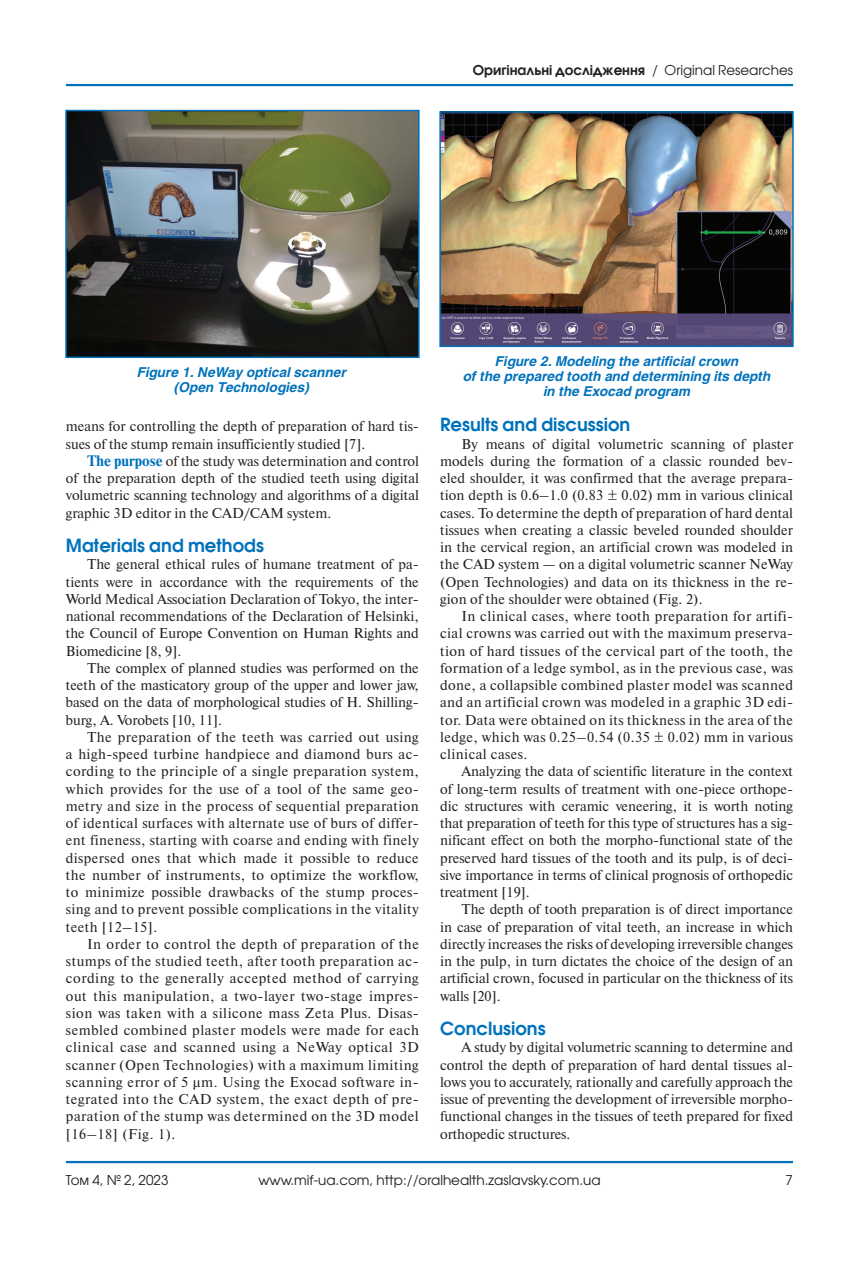
<style>
.page{position:relative;width:859px;height:1263px;background:#fff}
.page>*{position:absolute;margin:0;border:0;box-sizing:border-box;transform-origin:0 0}
.Загл__II_ур{font:600 18px "Avant Garde Gothic C";color:#0072bc}
.Текст{font:14.25px/17.2px "Newton C";color:#231f20;text-align:justify}
.Подпись{font:italic 700 13.5px/15px "Helios";color:#0072bc;text-align:center}
.t1{font:13.5px "Avant Garde Gothic C";color:#231f20}
.t2{font:600 13.5px "Avant Garde Gothic C";color:#231f20}
.s1{font-weight:400}
.s2{font-weight:700;color:#0072bc}
</style>
<div class="page">
<hr style="left:66px;top:84px;width:727px;height:2px;background:#0072bc">
<hr style="left:66px;top:1161px;width:727px;height:2px;background:#0072bc">
<img style="left:68px;top:113px;width:349px;height:242px">
<div style="left:65px;top:110px;width:355px;height:248px;border:2px solid #0072bc"></div>
<img style="left:442px;top:114px;width:349px;height:230px">
<div style="left:439px;top:111px;width:355px;height:236px;border:2px solid #0072bc"></div>
<p class="t2" style="left:473px;top:62px;width:322px">Оригінальні дослідження <span class="s1">/ Original Researches</span></p>
<p class="Подпись" style="left:138px;top:364px;width:211px">Figure 1. NeWay optical scanner (Open Technologies)</p>
<p class="Подпись" style="left:463px;top:354px;width:309px">Figure 2. Modeling the artificial crown<br>of the prepared tooth and determining its depth in the Exocad program</p>
<p class="Текст" style="left:66px;top:418px;width:354px">means for controlling the depth of preparation of hard tis&shy;sues of the stump remain insufficiently studied [7].</p>
<p class="Текст" style="left:66px;top:452px;width:354px;text-indent:21px"><span class="s2">The purpose</span> of the study was determination and control of the preparation depth of the studied teeth using digital volumetric scanning technology and algorithms of a digital graphic 3D editor in the CAD/CAM system.</p>
<p class="Загл__II_ур" style="left:66px;top:534px;width:200px">Materials and methods</p>
<p class="Текст" style="left:66px;top:556px;width:354px;text-indent:21px">The general ethical rules of humane treatment of pa&shy;tients were in accordance with the requirements of the World Medical Association Declaration of Tokyo, the inter&shy;national recommendations of the Declaration of Helsinki, the Council of Europe Convention on Human Rights and Biomedicine [8, 9].</p>
<p class="Текст" style="left:66px;top:659px;width:354px;text-indent:21px">The complex of planned studies was performed on the teeth of the masticatory group of the upper and lower jaw, based on the data of morphological studies of H. Shilling&shy;burg, A. Vorobets [10, 11].</p>
<p class="Текст" style="left:66px;top:728px;width:354px;text-indent:21px">The preparation of the teeth was carried out using a high-speed turbine handpiece and diamond burs ac&shy;cording to the principle of a single preparation system, which provides for the use of a tool of the same geo&shy;metry and size in the process of sequential preparation of identical surfaces with alternate use of burs of differ&shy;ent fineness, starting with coarse and ending with finely dispersed ones that which made it possible to reduce the number of instruments, to optimize the workflow, to minimize possible drawbacks of the stump proces&shy;sing and to prevent possible complications in the vitality teeth [12–15].</p>
<p class="Текст" style="left:66px;top:935px;width:354px;text-indent:21px">In order to control the depth of preparation of the stumps of the studied teeth, after tooth preparation ac&shy;cording to the generally accepted method of carrying out this manipulation, a two-layer two-stage impres&shy;sion was taken with a silicone mass Zeta Plus. Disas&shy;sembled combined plaster models were made for each clinical case and scanned using a NeWay optical 3D scanner (Open Technologies) with a maximum limiting scanning error of 5 μm. Using the Exocad software in&shy;tegrated into the CAD system, the exact depth of pre&shy;paration of the stump was determined on the 3D model [16–18] (Fig. 1).</p>
<p class="Загл__II_ур" style="left:440px;top:413px;width:192px">Results and discussion</p>
<p class="Текст" style="left:440px;top:435px;width:354px;text-indent:21px">By means of digital volumetric scanning of plaster models during the formation of a classic rounded bev&shy;eled shoulder, it was confirmed that the average prepara&shy;tion depth is 0.6–1.0 (0.83 ± 0.02) mm in various clinical cases. To determine the depth of preparation of hard dental tissues when creating a classic beveled rounded shoulder in the cervical region, an artificial crown was modeled in the CAD system — on a digital volumetric scanner NeWay (Open Technologies) and data on its thickness in the re&shy;gion of the shoulder were obtained (Fig. 2).</p>
<p class="Текст" style="left:440px;top:608px;width:354px;text-indent:21px">In clinical cases, where tooth preparation for artifi&shy;cial crowns was carried out with the maximum preserva&shy;tion of hard tissues of the cervical part of the tooth, the formation of a ledge symbol, as in the previous case, was done, a collapsible combined plaster model was scanned and an artificial crown was modeled in a graphic 3D edi&shy;tor. Data were obtained on its thickness in the area of the ledge, which was 0.25–0.54 (0.35 ± 0.02) mm in various clinical cases.</p>
<p class="Текст" style="left:440px;top:763px;width:354px;text-indent:21px">Analyzing the data of scientific literature in the context of long-term results of treatment with one-piece orthope&shy;dic structures with ceramic veneering, it is worth noting that preparation of teeth for this type of structures has a sig&shy;nificant effect on both the morpho-functional state of the preserved hard tissues of the tooth and its pulp, is of deci&shy;sive importance in terms of clinical prognosis of orthopedic treatment [19].</p>
<p class="Текст" style="left:440px;top:901px;width:354px;text-indent:21px">The depth of tooth preparation is of direct importance in case of preparation of vital teeth, an increase in which directly increases the risks of developing irreversible changes in the pulp, in turn dictates the choice of the design of an artificial crown, focused in particular on the thickness of its walls [20].</p>
<p class="Загл__II_ур" style="left:440px;top:1017px;width:107px">Conclusions</p>
<p class="Текст" style="left:440px;top:1039px;width:354px;text-indent:21px">A study by digital volumetric scanning to determine and control the depth of preparation of hard dental tissues al&shy;lows you to accurately, rationally and carefully approach the issue of preventing the development of irreversible morpho&shy;functional changes in the tissues of teeth prepared for fixed orthopedic structures.</p>
<p class="t1" style="left:66px;top:1172px;width:104px">Том 4, № 2, 2023</p>
<p class="t1" style="left:258px;top:1172px;width:344px">www.mif-ua.com, http://oralhealth.zaslavsky.com.ua</p>
<p class="t1" style="left:786px;top:1172px;width:9px">7</p>
</div>
